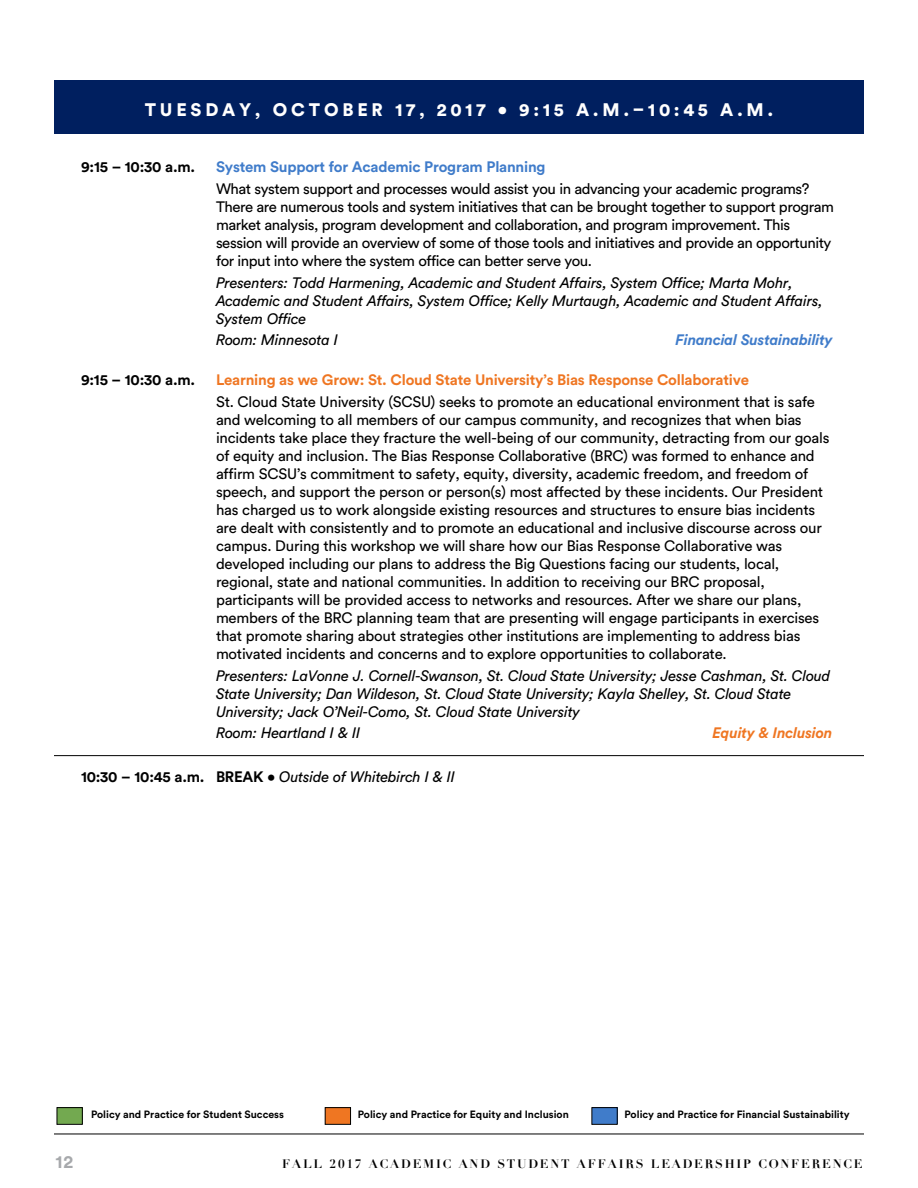
<style>
.page{position:relative;width:918px;height:1188px;background:#fff}
.page>*{position:absolute;margin:0;border:0;box-sizing:border-box;transform-origin:0 0}
.t1{font:900 18px "Circular Std";letter-spacing:.21em;color:#fff}
.t2{font:700 18px "Circular Std";color:#a7a9ac}
.t3{font:15px/18px "Circular Std";letter-spacing:-.015em;color:#000}
.t4{font:italic 15px/18px "Circular Std";letter-spacing:-.015em;color:#000}
.t5{font:700 15px "Circular Std";letter-spacing:-.015em;color:#ef7622}
.t6{font:700 15px "Circular Std";letter-spacing:-.015em;color:#407cca}
.t7{font:700 15px "Circular Std";letter-spacing:-.015em;color:#000}
.t8{font:italic 700 15px "Circular Std";letter-spacing:-.015em;color:#407cca}
.t9{font:italic 700 15px "Circular Std";letter-spacing:-.015em;color:#ef7622}
.t10{font:700 12px "Didot";letter-spacing:.15em;color:#000}
.t11{font:700 10.5px "Circular Std";color:#000}
.s1{font-weight:700;font-style:normal}
.s2{font-style:normal}
</style>
<div class="page">
<div style="left:57px;top:1108px;width:25px;height:16px;background:#73a950"></div>
<div style="left:57px;top:1107px;width:26px;height:18px;border:1px solid #000"></div>
<div style="left:325px;top:1108px;width:26px;height:16px;background:#ef7622"></div>
<div style="left:325px;top:1107px;width:26px;height:18px;border:1px solid #000"></div>
<div style="left:592px;top:1108px;width:25px;height:16px;background:#407cca"></div>
<div style="left:591px;top:1107px;width:27px;height:18px;border:1px solid #000"></div>
<div style="left:54px;top:80px;width:810px;height:53px;background:#001f5f"></div>
<hr style="left:54px;top:1134px;width:810px;height:1px;background:#000">
<hr style="left:54px;top:755px;width:810px;height:1px;background:#000">
<p class="t1" style="left:145px;top:97px;width:630px">TUESDAY, OCTOBER 17, 2017 • 9:15 A.M.–10:45 A.M.</p>
<p class="t7" style="left:81px;top:157px;width:116px">9:15 – 10:30 a.m.</p>
<p class="t6" style="left:216px;top:157px;width:331px">System Support for Academic Program Planning</p>
<p class="t3" style="left:216px;top:179px;width:620px">What system support and processes would assist you in advancing your academic programs?<br>There are numerous tools and system initiatives that can be brought together to support program market analysis, program development and collaboration, and program improvement. This session will provide an overview of some of those tools and initiatives and provide an opportunity for input into where the system office can better serve you.</p>
<p class="t4" style="left:216px;top:273px;width:608px">Presenters: Todd Harmening, Academic and Student Affairs, System Office; Marta Mohr,<br>Academic and Student Affairs, System Office; Kelly Murtaugh, Academic and Student Affairs,<br>System Office</p>
<p class="t4" style="left:216px;top:331px;width:124px">Room: Minnesota I</p>
<p class="t8" style="left:676px;top:330px;width:159px">Financial Sustainability</p>
<p class="t7" style="left:81px;top:370px;width:116px">9:15 – 10:30 a.m.</p>
<p class="t5" style="left:216px;top:370px;width:534px">Learning as we Grow: St. Cloud State University’s Bias Response Collaborative</p>
<p class="t3" style="left:216px;top:392px;width:615px">St. Cloud State University (SCSU) seeks to promote an educational environment that is safe and welcoming to all members of our campus community, and recognizes that when bias incidents take place they fracture the well-being of our community, detracting from our goals of equity and inclusion. The Bias Response Collaborative (BRC) was formed to enhance and affirm SCSU’s commitment to safety, equity, diversity, academic freedom, and freedom of speech, and support the person or person(s) most affected by these incidents. Our President has charged us to work alongside existing resources and structures to ensure bias incidents are dealt with consistently and to promote an educational and inclusive discourse across our campus. During this workshop we will share how our Bias Response Collaborative was developed including our plans to address the Big Questions facing our students, local, regional, state and national communities. In addition to receiving our BRC proposal, participants will be provided access to networks and resources. After we share our plans, members of the BRC planning team that are presenting will engage participants in exercises that promote sharing about strategies other institutions are implementing to address bias motivated incidents and concerns and to explore opportunities to collaborate.</p>
<p class="t4" style="left:216px;top:666px;width:616px">Presenters: LaVonne J. Cornell-Swanson, St. Cloud State University; Jesse Cashman, St. Cloud<br>State University; Dan Wildeson, St. Cloud State University; Kayla Shelley, St. Cloud State<br>University; Jack O’Neil-Como, St. Cloud State University</p>
<p class="t4" style="left:216px;top:724px;width:146px">Room: Heartland I &amp; II</p>
<p class="t9" style="left:712px;top:723px;width:122px">Equity &amp; Inclusion</p>
<p class="t4" style="left:81px;top:768px;width:376px"><span class="s1">10:30 – 10:45 a.m. BREAK</span> <span class="s2">•</span> Outside of Whitebirch I &amp; II</p>
<p class="t11" style="left:91px;top:1107px;width:194px">Policy and Practice for Student Success</p>
<p class="t11" style="left:358px;top:1107px;width:212px">Policy and Practice for Equity and Inclusion</p>
<p class="t11" style="left:625px;top:1107px;width:227px">Policy and Practice for Financial Sustainability</p>
<p class="t2" style="left:56px;top:1150px;width:19px">12</p>
<p class="t10" style="left:282px;top:1157px;width:582px">FALL 2017 ACADEMIC AND STUDENT AFFAIRS LEADERSHIP CONFERENCE</p>
</div>
